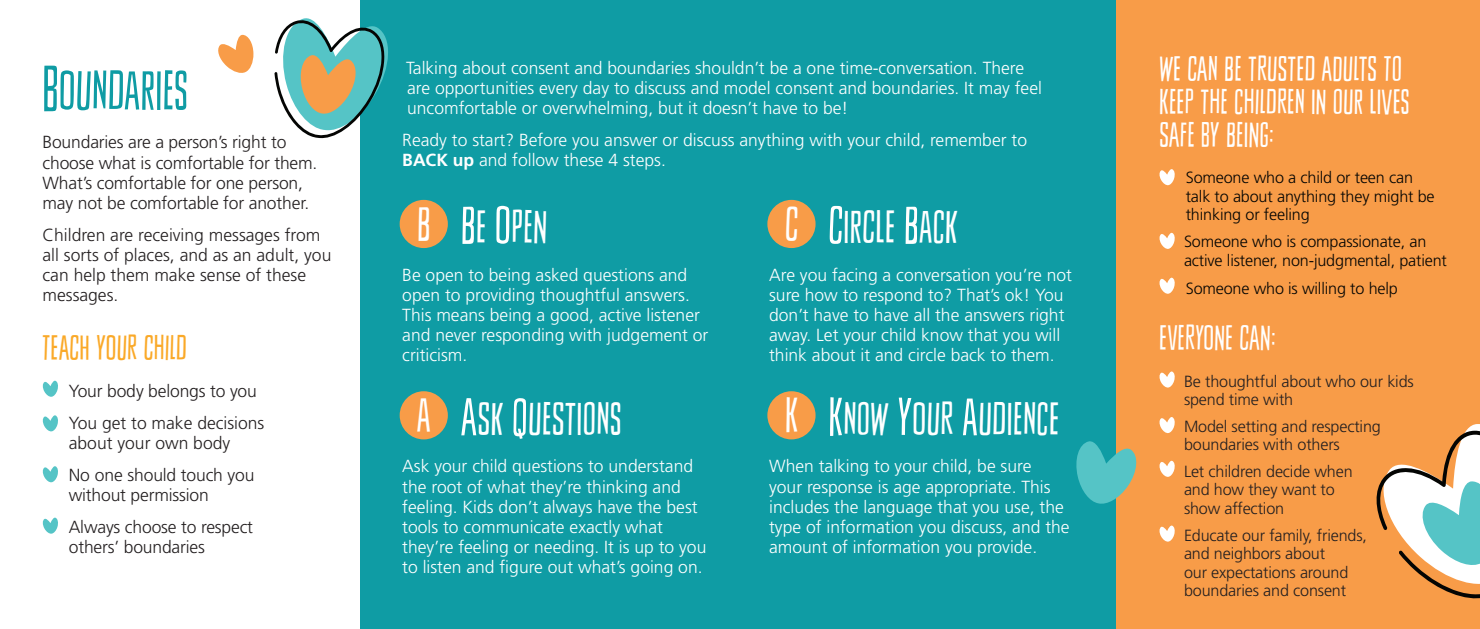
<style>
.page{position:relative;width:1480px;height:629px;background:#fff}
.page>*{position:absolute;margin:0;border:0;box-sizing:border-box;transform-origin:0 0}
.t1{font:52.5px "Sheldon Feather";letter-spacing:.01em;color:#0f9ca4}
.t2{font:46.02px "Sheldon Feather";color:#fff}
.t3{font:43.75px "Sheldon Feather";letter-spacing:.015em;color:#fff}
.t4{font:33.25px/33.2px "Sheldon Feather";letter-spacing:.015em;color:#fff}
.t5{font:33.25px "Sheldon Feather";letter-spacing:.015em;color:#faa928}
.t6{font:300 17.5px/20.1px "Frutiger LT Std";color:#fff}
.t7{font:300 17.5px/20.1px "Frutiger LT Std";letter-spacing:-.01em;color:#231f20}
.t8{font:300 16.1px/18.6px "Frutiger LT Std";letter-spacing:-.01em;color:#231f20}
.t9{font:300 16.1px/18.6px "Frutiger LT Std";letter-spacing:-.01em;color:#040503}
.s1{font-size:61.25px}
.s2{font-weight:700}
.s3{font-size:50.75px}
</style>
<div class="page">
<div style="left:360px;top:0;width:756px;height:629px;background:#0f9ca4"></div>
<div style="left:1116px;top:0;width:364px;height:629px;background:#f89c48"></div>
<svg style="left:1376px;top:424px;width:104px;height:175px"></svg>
<svg style="left:274px;top:18px;width:114px;height:121px"></svg>
<svg style="left:1076px;top:441px;width:61px;height:63px"></svg>
<svg style="left:218px;top:35px;width:35px;height:38px"></svg>
<svg style="left:42px;top:380px;width:16px;height:17px"></svg>
<svg style="left:1159px;top:169px;width:16px;height:16px"></svg>
<svg style="left:1159px;top:232px;width:16px;height:17px"></svg>
<svg style="left:1159px;top:277px;width:16px;height:17px"></svg>
<svg style="left:1159px;top:371px;width:16px;height:17px"></svg>
<svg style="left:1159px;top:417px;width:16px;height:16px"></svg>
<svg style="left:1159px;top:460px;width:16px;height:17px"></svg>
<svg style="left:1159px;top:525px;width:16px;height:17px"></svg>
<svg style="left:42px;top:415px;width:16px;height:17px"></svg>
<svg style="left:42px;top:466px;width:16px;height:16px"></svg>
<svg style="left:42px;top:517px;width:16px;height:17px"></svg>
<div style="left:400px;top:200px;width:48px;height:48px;background:#f89c48;border-radius:50%"></div>
<div style="left:767px;top:200px;width:48px;height:48px;background:#f89c48;border-radius:50%"></div>
<div style="left:767px;top:391px;width:48px;height:48px;background:#f89c48;border-radius:50%"></div>
<div style="left:400px;top:391px;width:48px;height:48px;background:#f89c48;border-radius:50%"></div>
<p class="t1" style="left:43px;top:63px;width:147px"><span class="s1">B</span>OUNDARIES</p>
<p class="t7" style="left:43px;top:133px;width:276px">Boundaries are a person’s right to choose what is comfortable for them.<br>What’s comfortable for one person, may not be comfortable for another.</p>
<p class="t7" style="left:43px;top:225px;width:290px">Children are receiving messages from all sorts of places, and as an adult, you can help them make sense of these messages.</p>
<p class="t5" style="left:43px;top:330px;width:146px">TEACH YOUR CHILD</p>
<p class="t7" style="left:69px;top:381px;width:190px">Your body belongs to you</p>
<p class="t7" style="left:69px;top:413px;width:197px">You get to make decisions about your own body</p>
<p class="t7" style="left:69px;top:465px;width:187px">No one should touch you without permission</p>
<p class="t7" style="left:69px;top:517px;width:186px">Always choose to respect others’ boundaries</p>
<p class="t6" style="left:406px;top:58px;width:637px">Talking about consent and boundaries shouldn’t be a one time-conversation. There are opportunities every day to discuss and model consent and boundaries. It may feel uncomfortable or overwhelming, but it doesn’t have to be!</p>
<p class="t6" style="left:402px;top:130px;width:626px">Ready to start? Before you answer or discuss anything with your child, remember to<br><span class="s2">BACK up</span> and follow these 4 steps.</p>
<p class="t3" style="left:461px;top:204px;width:88px"><span class="s3">B</span>E <span class="s3">O</span>PEN</p>
<p class="t6" style="left:402px;top:265px;width:308px">Be open to being asked questions and open to providing thoughtful answers.<br>This means being a good, active listener and never responding with judgement or criticism.</p>
<p class="t3" style="left:461px;top:396px;width:162px"><span class="s3">A</span>SK <span class="s3">Q</span>UESTIONS</p>
<p class="t6" style="left:402px;top:456px;width:306px">Ask your child questions to understand the root of what they’re thinking and feeling. Kids don’t always have the best tools to communicate exactly what they’re feeling or needing. It is up to you to listen and figure out what’s going on.</p>
<p class="t3" style="left:829px;top:204px;width:131px"><span class="s3">C</span>IRCLE <span class="s3">B</span>ACK</p>
<p class="t6" style="left:769px;top:265px;width:304px">Are you facing a conversation you’re not sure how to respond to? That’s ok! You don’t have to have all the answers right away. Let your child know that you will think about it and circle back to them.</p>
<p class="t3" style="left:829px;top:396px;width:232px"><span class="s3">K</span>NOW <span class="s3">Y</span>OUR <span class="s3">A</span>UDIENCE</p>
<p class="t6" style="left:769px;top:456px;width:302px">When talking to your child, be sure<br>your response is age appropriate. This includes the language that you use, the type of information you discuss, and the amount of information you provide.</p>
<p class="t2" style="left:417px;top:200px;width:12px">B</p>
<p class="t2" style="left:785px;top:200px;width:15px">C</p>
<p class="t2" style="left:417px;top:391px;width:14px">A</p>
<p class="t2" style="left:785px;top:391px;width:12px">K</p>
<p class="t4" style="left:1159px;top:52px;width:252px">WE CAN BE TRUSTED ADULTS TO<br>KEEP THE CHILDREN IN OUR LIVES<br>SAFE BY BEING:</p>
<p class="t9" style="left:1185px;top:168px;width:250px">Someone who a child or teen can talk to about anything they might be thinking or feeling</p>
<p class="t9" style="left:1184px;top:232px;width:264px">Someone who is compassionate, an active listener, non-judgmental, patient</p>
<p class="t9" style="left:1185px;top:279px;width:214px">Someone who is willing to help</p>
<p class="t4" style="left:1159px;top:322px;width:117px">EVERYONE CAN:</p>
<p class="t8" style="left:1184px;top:372px;width:231px">Be thoughtful about who our kids spend time with</p>
<p class="t8" style="left:1184px;top:417px;width:198px">Model setting and respecting boundaries with others</p>
<p class="t8" style="left:1184px;top:462px;width:170px">Let children decide when and how they want to show affection</p>
<p class="t8" style="left:1184px;top:526px;width:184px">Educate our family, friends, and neighbors about<br>our expectations around boundaries and consent</p>
</div>
